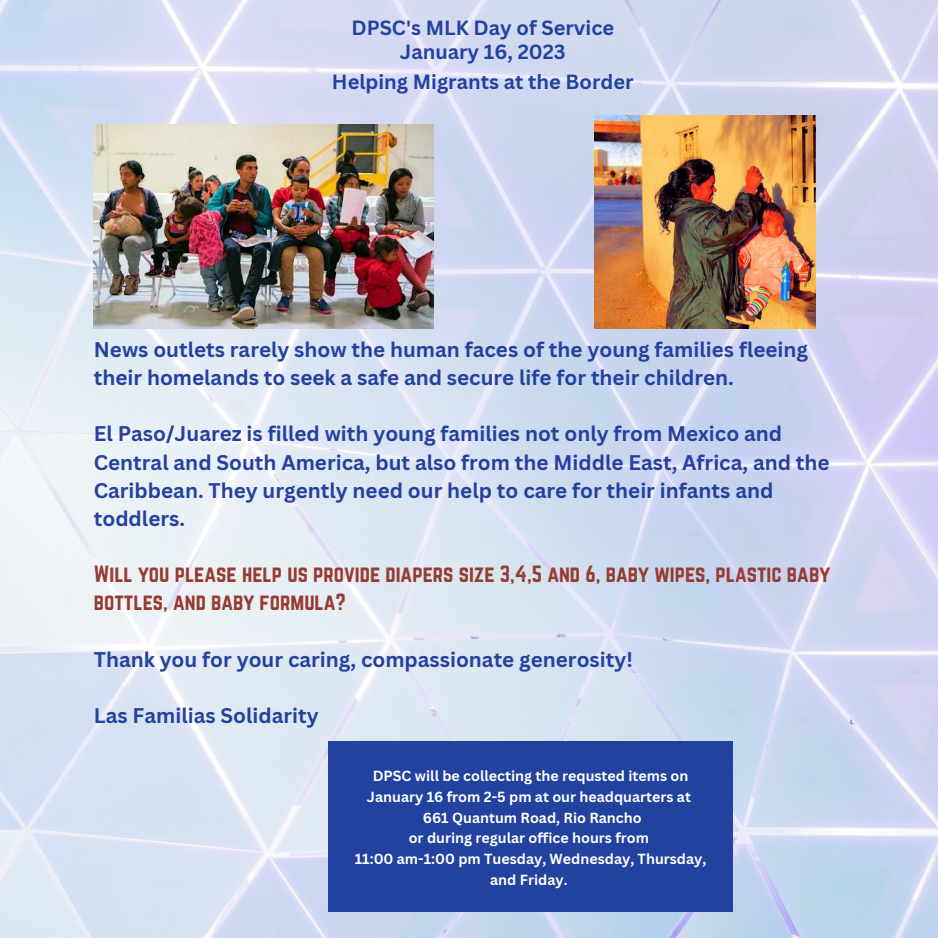
<style>
.page{position:relative;width:938px;height:938px;background:#fff}
.page>*{position:absolute;margin:0;border:0;box-sizing:border-box;transform-origin:0 0}
.t1{font:700 20.62px/28.1px "Canva Sans";color:#23419f}
.t2{font:20.62px/28.1px "Norwester";color:#963c31}
.t3{font:700 20px/23.5px "Canva Sans";color:#23419f;text-align:center}
.t4{font:700 14.25px/20.6px "Canva Sans";color:#fff;text-align:center}
</style>
<div class="page">
<img style="left:0;top:0;width:938px;height:937px">
<img style="left:594px;top:115px;width:221px;height:213px">
<img style="left:94px;top:124px;width:339px;height:205px">
<div style="left:328px;top:741px;width:404px;height:170px;background:#23419f"></div>
<p class="t3" style="left:351px;top:16px;width:264px">DPSC's MLK Day of Service<br>January 16, 2023</p>
<p class="t3" style="left:332px;top:70px;width:303px">Helping Migrants at the Border</p>
<p class="t1" style="left:94px;top:335px;width:715px">News outlets rarely show the human faces of the young families fleeing their homelands to seek a safe and secure life for their children.</p>
<p class="t1" style="left:94px;top:419px;width:737px">El Paso/Juarez is filled with young families not only from Mexico and Central and South America, but also from the Middle East, Africa, and the Caribbean. They urgently need our help to care for their infants and toddlers.</p>
<p class="t2" style="left:94px;top:560px;width:737px">Will you please help us provide diapers size 3,4,5 and 6, baby wipes, plastic baby bottles, and baby formula?</p>
<p class="t1" style="left:94px;top:644px;width:540px">Thank you for your caring, compassionate generosity!</p>
<p class="t1" style="left:94px;top:700px;width:226px">Las Familias Solidarity</p>
<p class="t4" style="left:355px;top:765px;width:353px">DPSC will be collecting the requsted items on January 16 from 2-5 pm at our headquarters at 661 Quantum Road, Rio Rancho<br>or during regular office hours from<br>11:00 am-1:00 pm Tuesday, Wednesday, Thursday, and Friday.</p>
</div>
